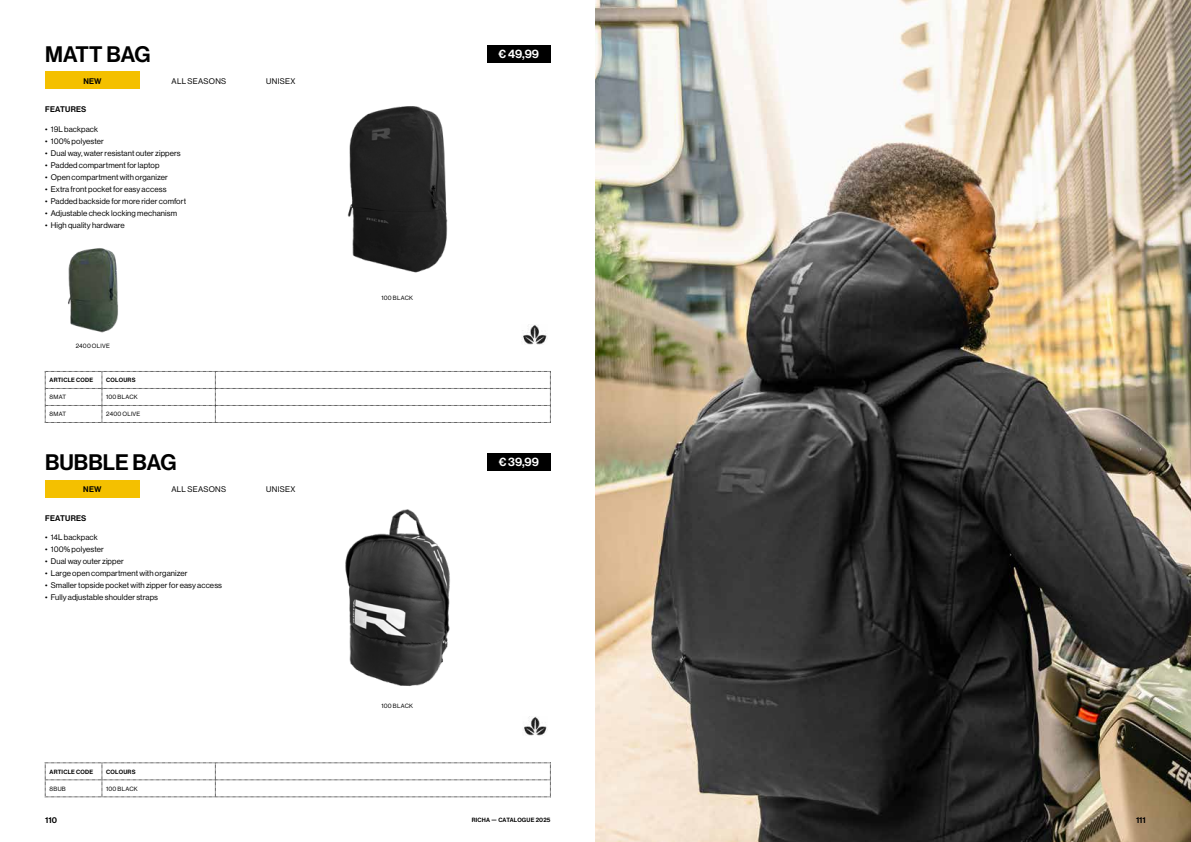
<style>
.page{position:relative;width:1191px;height:842px;background:#fff}
.page>*{position:absolute;margin:0;border:0;box-sizing:border-box;transform-origin:0 0}
.t1{font:22px "N Haas Grotesk DS Pro 65 Md";color:#000}
.t2{font:12px "N Haas Grotesk DS Pro 65 Md";color:#fff}
.t3{font:8px "N Haas Grotesk DS Pro 55 Rg";letter-spacing:.015em;color:#000}
.t4{font:8px "N Haas Grotesk DS Pro 65 Md";letter-spacing:.02em;color:#000}
.t5{font:8px "N Haas Grotesk DS Pro 55 Rg";letter-spacing:.035em;color:#000}
.t6{font:6px "N Haas Grotesk DS Pro 55 Rg";letter-spacing:.045em;color:#000}
.t7{font:6px "N Haas Grotesk DS Pro 65 Md";letter-spacing:.035em;color:#000}
</style>
<div class="page">
<img style="left:595px;top:0;width:596px;height:842px">
<div style="left:45px;top:72px;width:95px;height:17px;background:#f4c000"></div>
<img style="left:522px;top:325px;width:25px;height:19px">
<svg style="left:45px;top:371px;width:506px;height:52px"></svg>
<svg style="left:45px;top:763px;width:506px;height:35px"></svg>
<img style="left:347px;top:106px;width:101px;height:167px">
<div style="left:487px;top:45px;width:63px;height:17px;background:#000"></div>
<img style="left:345px;top:509px;width:105px;height:177px">
<div style="left:487px;top:453px;width:63px;height:17px;background:#000"></div>
<div style="left:45px;top:480px;width:95px;height:17px;background:#f4c000"></div>
<img style="left:523px;top:716px;width:24px;height:20px">
<img style="left:68px;top:248px;width:50px;height:85px">
<h1 class="t1" style="left:45px;top:42px;width:107px">MATT BAG</h1>
<p class="t4" style="left:83px;top:76px;width:20px">NEW</p>
<p class="t5" style="left:171px;top:76px;width:56px">ALL SEASONS</p>
<p class="t3" style="left:266px;top:76px;width:31px">UNISEX</p>
<p class="t4" style="left:45px;top:105px;width:43px">FEATURES</p>
<p class="t3" style="left:45px;top:125px;width:54px">• 19L backpack</p>
<p class="t3" style="left:45px;top:137px;width:60px">• 100% polyester</p>
<p class="t3" style="left:45px;top:149px;width:137px">• Dual way, water resistant outer zippers</p>
<p class="t3" style="left:45px;top:161px;width:116px">• Padded compartment for laptop</p>
<p class="t3" style="left:45px;top:173px;width:124px">• Open compartment with organizer</p>
<p class="t3" style="left:45px;top:185px;width:123px">• Extra front pocket for easy access</p>
<p class="t3" style="left:45px;top:197px;width:143px">• Padded backside for more rider comfort</p>
<p class="t3" style="left:45px;top:209px;width:134px">• Adjustable check locking mechanism</p>
<p class="t3" style="left:45px;top:221px;width:81px">• High quality hardware</p>
<p class="t6" style="left:76px;top:343px;width:36px">2400 OLIVE</p>
<p class="t7" style="left:50px;top:377px;width:45px">ARTICLE CODE</p>
<p class="t7" style="left:106px;top:377px;width:31px">COLOURS</p>
<p class="t6" style="left:50px;top:394px;width:18px">8MAT</p>
<p class="t6" style="left:106px;top:394px;width:33px">100 BLACK</p>
<p class="t6" style="left:50px;top:411px;width:18px">8MAT</p>
<p class="t6" style="left:106px;top:411px;width:36px">2400 OLIVE</p>
<h1 class="t1" style="left:45px;top:450px;width:133px">BUBBLE BAG</h1>
<p class="t4" style="left:83px;top:484px;width:20px">NEW</p>
<p class="t4" style="left:45px;top:513px;width:43px">FEATURES</p>
<p class="t5" style="left:171px;top:485px;width:56px">ALL SEASONS</p>
<p class="t3" style="left:266px;top:485px;width:31px">UNISEX</p>
<p class="t3" style="left:45px;top:533px;width:54px">• 14L backpack</p>
<p class="t3" style="left:45px;top:545px;width:60px">• 100% polyester</p>
<p class="t3" style="left:45px;top:557px;width:80px">• Dual way outer zipper</p>
<p class="t3" style="left:45px;top:569px;width:144px">• Large open compartment with organizer</p>
<p class="t3" style="left:45px;top:581px;width:178px">• Smaller topside pocket with zipper for easy access</p>
<p class="t3" style="left:45px;top:593px;width:114px">• Fully adjustable shoulder straps</p>
<p class="t7" style="left:50px;top:768px;width:45px">ARTICLE CODE</p>
<p class="t7" style="left:106px;top:768px;width:31px">COLOURS</p>
<p class="t6" style="left:50px;top:785px;width:18px">8BUB</p>
<p class="t6" style="left:106px;top:785px;width:33px">100 BLACK</p>
<h2 class="t2" style="left:498px;top:47px;width:42px">€ 49,99</h2>
<p class="t6" style="left:381px;top:294px;width:33px">100 BLACK</p>
<h2 class="t2" style="left:499px;top:455px;width:42px">€ 39,99</h2>
<p class="t6" style="left:381px;top:703px;width:33px">100 BLACK</p>
<p class="t4" style="left:45px;top:815px;width:13px">110</p>
<p class="t7" style="left:471px;top:816px;width:80px">RICHA — CATALOGUE 2025</p>
<p class="t4" style="left:1136px;top:815px;width:11px">111</p>
</div>
